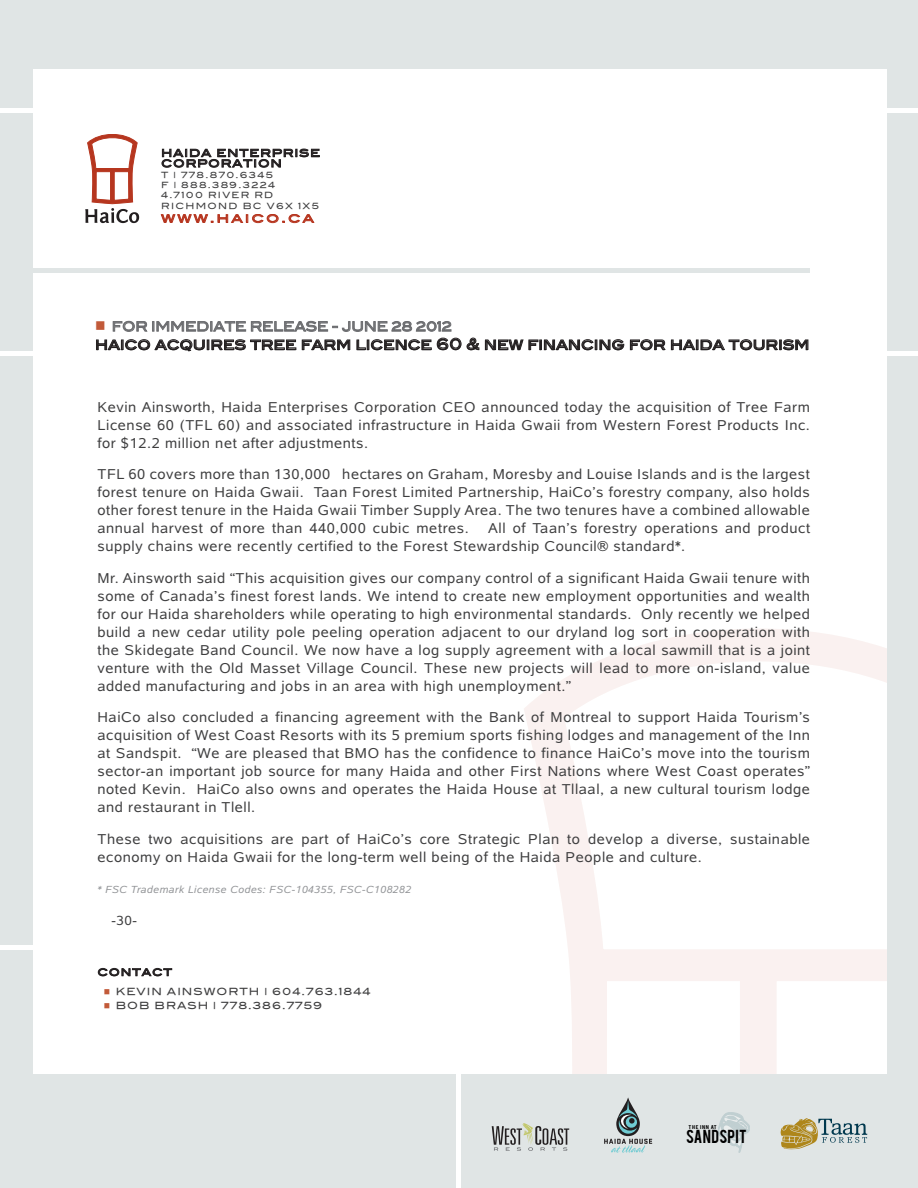
<style>
.page{position:relative;width:918px;height:1188px;background:#e0e5e5}
.page>*{position:absolute;margin:0;border:0;box-sizing:border-box;transform-origin:0 0}
.Body_Text{font:15.45px "Blair Md ITCTT Medium";color:#231f20;scale:.91 1}
.t1{font:14.85px "Bebas";letter-spacing:.02em;color:#000}
.Body_Text-2{font:14.4px/18px "Albany";letter-spacing:.04em;color:#3e3e3f;text-align:justify}
.Body_Text-3{font:13.2px "Blair Md ITCTT Medium";color:#6c6d70;scale:.91 1}
.Body_Text-4{font:13.2px "Albany";color:#3e3e3f}
.t2{font:10.65px "Blair Md ITCTT Medium";letter-spacing:.2em;color:#b6341e;scale:1.11 1}
.Body_Text-5{font:italic 10.35px "Albany";letter-spacing:.04em;color:#939598}
.t3{font:10.2px/10.5px "Blair Md ITCTT Medium";letter-spacing:.1em;color:#231f20}
.t4{font:9.75px "Blair Md ITCTT Medium";letter-spacing:.1em;color:#3e3e3f}
.t5{font:9.75px "Blair Md ITCTT Medium";letter-spacing:.1em;color:#231f20}
.t6{font:8.55px "Blair Md ITCTT Medium";letter-spacing:.15em;color:#3e3e3f}
.t7{font:4.35px "Bebas";letter-spacing:.125em;color:#000;scale:1.3 1}
.s1{color:#c25a39}
</style>
<div class="page">
<hr style="left:0;top:945px;width:459px;height:4px;background:#fff">
<hr style="left:0;top:108px;width:459px;height:4px;background:#fff">
<hr style="left:456px;top:108px;width:462px;height:4px;background:#fff">
<hr style="left:0;top:351px;width:459px;height:4px;background:#fff">
<hr style="left:456px;top:351px;width:462px;height:4px;background:#fff">
<hr style="left:457px;top:945px;width:4px;height:243px;background:#fff">
<div style="left:34px;top:69px;width:853px;height:1004px;background:#fff"></div>
<svg style="left:524px;top:629px;width:363px;height:444px"></svg>
<div style="left:0;top:268px;width:404px;height:5px;background:#e0e5e5"></div>
<div style="left:402px;top:268px;width:408px;height:5px;background:#e0e5e5"></div>
<svg style="left:98px;top:968px;width:74px;height:9px"></svg>
<svg style="left:492px;top:1123px;width:77px;height:28px"></svg>
<svg style="left:604px;top:1097px;width:48px;height:56px"></svg>
<svg style="left:718px;top:1112px;width:32px;height:40px"></svg>
<svg style="left:780px;top:1118px;width:87px;height:31px"></svg>
<svg style="left:113px;top:321px;width:338px;height:11px"></svg>
<svg style="left:96px;top:339px;width:200px;height:12px"></svg>
<svg style="left:302px;top:339px;width:48px;height:11px"></svg>
<svg style="left:357px;top:338px;width:104px;height:12px"></svg>
<svg style="left:467px;top:338px;width:12px;height:12px"></svg>
<svg style="left:485px;top:339px;width:38px;height:11px"></svg>
<svg style="left:529px;top:339px;width:95px;height:11px"></svg>
<svg style="left:630px;top:339px;width:178px;height:11px"></svg>
<svg style="left:85px;top:134px;width:54px;height:89px"></svg>
<svg style="left:162px;top:149px;width:158px;height:19px"></svg>
<svg style="left:161px;top:214px;width:153px;height:9px"></svg>
<p class="t3" style="left:161px;top:147px;width:160px">HAIDA ENTERPRISE<br>CORPORATION</p>
<p class="t6" style="left:161px;top:168px;width:114px">T | 778.870.6345</p>
<p class="t6" style="left:161px;top:178px;width:115px">F | 888.389.3224</p>
<p class="t6" style="left:161px;top:188px;width:114px">4.7100 RIVER RD</p>
<p class="t6" style="left:161px;top:199px;width:160px">RICHMOND BC V6X 1X5</p>
<p class="t2" style="left:161px;top:210px;width:139px">WWW.HAICO.CA</p>
<p class="Body_Text-3" style="left:95px;top:316px;width:394px"><span class="s1">■</span> FOR IMMEDIATE RELEASE - JUNE 28 2012</p>
<p class="Body_Text" style="left:95px;top:331px;width:787px">haico acquires tree farm licence 60 &amp; new financing for haida tourism</p>
<p class="Body_Text-2" style="left:98px;top:397px;width:714px">Kevin Ainsworth, Haida Enterprises Corporation CEO announced today the acquisition of Tree Farm License 60 (TFL 60) and associated infrastructure in Haida Gwaii from Western Forest Products Inc. for $12.2 million net after adjustments.</p>
<p class="Body_Text-2" style="left:98px;top:465px;width:714px">TFL 60 covers more than 130,000 hectares on Graham, Moresby and Louise Islands and is the largest forest tenure on Haida Gwaii. Taan Forest Limited Partnership, HaiCo’s forestry company, also holds other forest tenure in the Haida Gwaii Timber Supply Area. The two tenures have a combined allowable annual harvest of more than 440,000 cubic metres.</p>
<p class="Body_Text-2" style="left:98px;top:519px;width:714px;text-indent:391px">All of Taan’s forestry operations and product supply chains were recently certified to the Forest Stewardship Council® standard*.</p>
<p class="Body_Text-2" style="left:98px;top:568px;width:714px">Mr. Ainsworth said “This acquisition gives our company control of a significant Haida Gwaii tenure with some of Canada’s finest forest lands. We intend to create new employment opportunities and wealth for our Haida shareholders while operating to high environmental standards. Only recently we helped build a new cedar utility pole peeling operation adjacent to our dryland log sort in cooperation with the Skidegate Band Council. We now have a log supply agreement with a local sawmill that is a joint venture with the Old Masset Village Council. These new projects will lead to more on-island, value added manufacturing and jobs in an area with high unemployment.”</p>
<p class="Body_Text-2" style="left:98px;top:708px;width:714px">HaiCo also concluded a financing agreement with the Bank of Montreal to support Haida Tourism’s acquisition of West Coast Resorts with its 5 premium sports fishing lodges and management of the Inn at Sandspit. “We are pleased that BMO has the confidence to finance HaiCo’s move into the tourism sector-an important job source for many Haida and other First Nations where West Coast operates” noted Kevin. HaiCo also owns and operates the Haida House at Tllaal, a new cultural tourism lodge and restaurant in Tlell.</p>
<p class="Body_Text-2" style="left:98px;top:829px;width:714px">These two acquisitions are part of HaiCo’s core Strategic Plan to develop a diverse, sustainable economy on Haida Gwaii for the long-term well being of the Haida People and culture.</p>
<p class="Body_Text-5" style="left:98px;top:884px;width:315px">* FSC Trademark License Codes: FSC-104355, FSC-C108282</p>
<p class="Body_Text-4" style="left:111px;top:912px;width:27px">-30-</p>
<p class="t5" style="left:98px;top:964px;width:76px">CONTACT</p>
<p class="t4" style="left:104px;top:984px;width:268px"><span class="s1">■</span> KEVIN AINSWORTH | 604.763.1844</p>
<p class="t4" style="left:104px;top:998px;width:220px"><span class="s1">■</span> BOB BRASH | 778.386.7759</p>
<p class="t7" style="left:689px;top:1124px;width:23px">THE INN AT</p>
<p class="t1" style="left:686px;top:1125px;width:62px">SANDSPIT</p>
</div>
